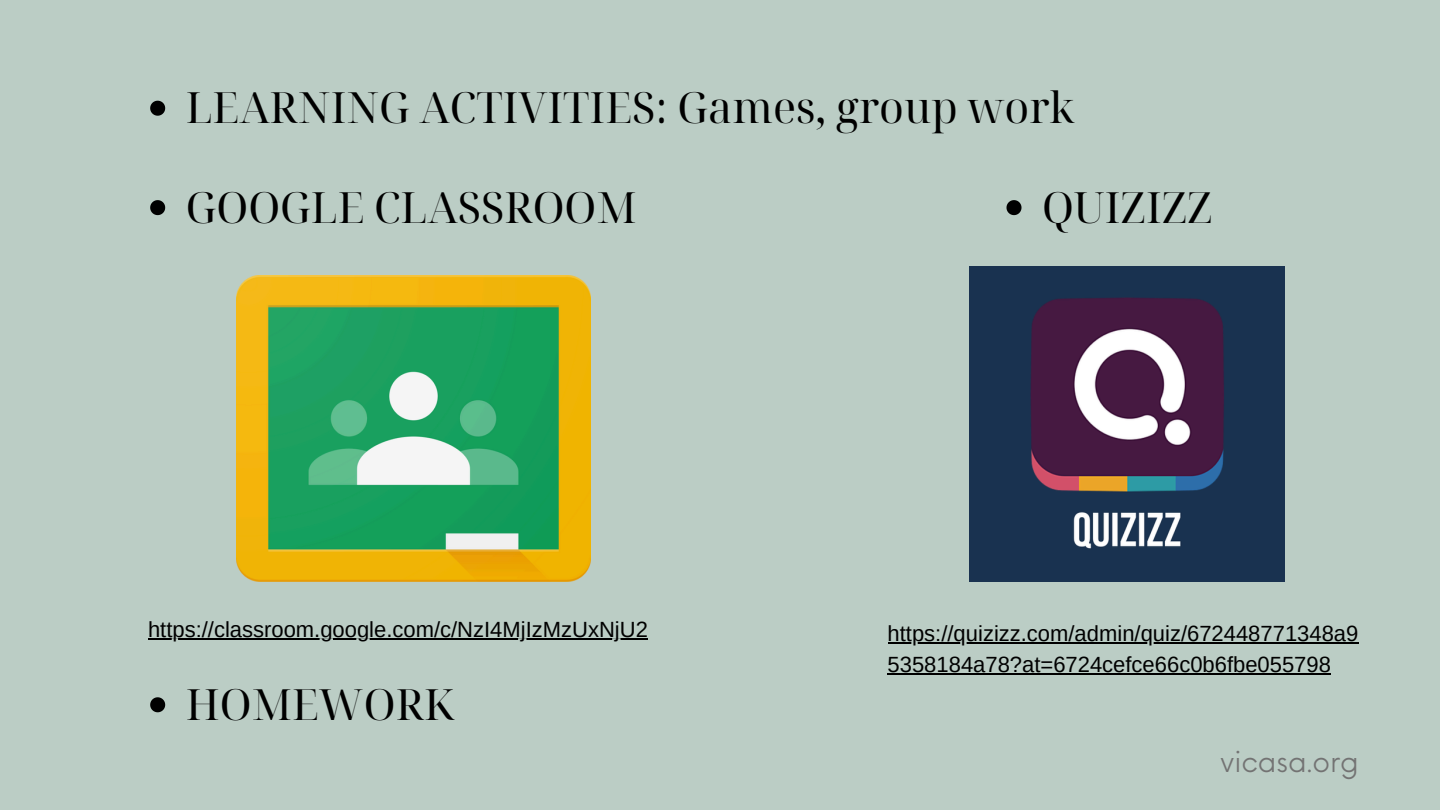
<style>
.page{position:relative;width:1440px;height:810px;background:#bbcdc5}
.page>*{position:absolute;margin:0;border:0;box-sizing:border-box;transform-origin:0 0}
.t1{font:43px "Noto Serif Display";color:#000}
.t2{font:28px "Neue Einstellung";color:#737373}
.t3{font:22px/30.8px "Arimo";color:#000}
</style>
<div class="page">
<img style="left:969px;top:267px;width:315px;height:315px">
<img style="left:237px;top:276px;width:354px;height:305px">
<svg style="left:1007px;top:200px;width:15px;height:15px"></svg>
<svg style="left:150px;top:200px;width:15px;height:15px"></svg>
<svg style="left:150px;top:697px;width:15px;height:15px"></svg>
<svg style="left:150px;top:101px;width:15px;height:15px"></svg>
<hr style="left:148px;top:639px;width:500px;height:1px;background:#000">
<hr style="left:888px;top:642px;width:470px;height:2px;background:#000">
<hr style="left:888px;top:673px;width:443px;height:2px;background:#000">
<p class="t1" style="left:186px;top:77px;width:890px">LEARNING ACTIVITIES: Games, group work</p>
<p class="t1" style="left:186px;top:177px;width:453px">GOOGLE CLASSROOM</p>
<p class="t1" style="left:1042px;top:177px;width:172px">QUIZIZZ</p>
<p class="t3" style="left:148px;top:614px;width:501px">https://classroom.google.com/c/NzI4MjIzMzUxNjU2</p>
<p class="t3" style="left:888px;top:618px;width:472px">https://quizizz.com/admin/quiz/672448771348a9<br>5358184a78?at=6724cefce66c0b6fbe055798</p>
<p class="t1" style="left:186px;top:674px;width:270px">HOMEWORK</p>
<h2 class="t2" style="left:1221px;top:737px;width:140px">vicasa.org</h2>
</div>
